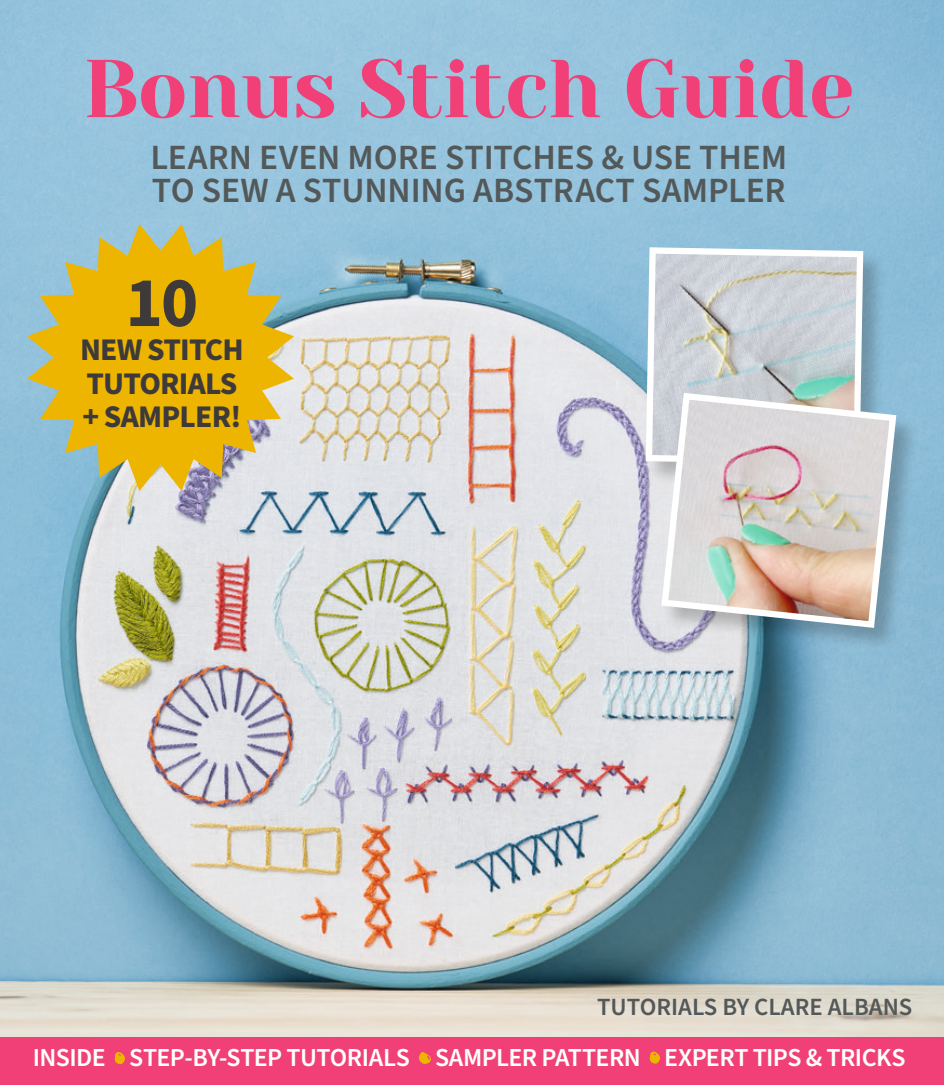
<style>
.page{position:relative;width:944px;height:1085px;background:#fff}
.page>*{position:absolute;margin:0;border:0;box-sizing:border-box;transform-origin:0 0}
._7__Boxout_copy{font:81.67px "Yeseva One";letter-spacing:-.01em;color:#f04077}
._7__Boxout_copy-2{font:700 69.75px "Source Sans Pro";color:#3e3a3a}
._2__Strap{font:600 35.55px/33.1px "Source Sans Pro";letter-spacing:-.005em;color:#535859}
._7__Boxout_copy-3{font:700 31.5px/33.8px "Source Sans Pro";letter-spacing:-.025em;color:#3e3a3a}
._2__Strap-2{font:600 25.88px "Source Sans Pro";letter-spacing:-.02em;color:#fff}
.t1{font:600 24.75px "Source Sans Pro";color:#535859}
</style>
<div class="page">
<img style="left:0;top:0;width:944px;height:1037px">
<div style="left:646px;top:247px;width:241px;height:241px;background:#131413;opacity:.25"></div>
<svg style="left:643px;top:244px;width:223px;height:224px;background:#c8d1d5"></svg>
<div style="left:662px;top:393px;width:258px;height:258px;background:#131413;opacity:.25"></div>
<img style="left:658px;top:389px;width:242px;height:242px">
<div style="left:0;top:1037px;width:944px;height:47px;background:#f04077"></div>
<svg style="left:114px;top:1052px;width:11px;height:12px"></svg>
<svg style="left:418px;top:1052px;width:13px;height:11px"></svg>
<svg style="left:649px;top:1051px;width:11px;height:12px"></svg>
<svg style="left:27px;top:224px;width:267px;height:267px;background:#d1ba50"></svg>
<p class="_7__Boxout_copy" style="left:83px;top:40px;width:773px">Bonus Stitch Guide</p>
<p class="_2__Strap" style="left:150px;top:142px;width:638px">LEARN EVEN MORE STITCHES &amp; USE THEM<br>TO SEW A STUNNING ABSTRACT SAMPLER</p>
<p class="_7__Boxout_copy-2" style="left:126px;top:255px;width:74px">10</p>
<p class="_7__Boxout_copy-3" style="left:80px;top:333px;width:165px">NEW STITCH<br>TUTORIALS + SAMPLER!</p>
<p class="t1" style="left:597px;top:989px;width:317px">TUTORIALS BY CLARE ALBANS</p>
<p class="_2__Strap-2" style="left:33px;top:1040px;width:874px">INSIDE STEP-BY-STEP TUTORIALS SAMPLER PATTERN EXPERT TIPS &amp; TRICKS</p>
</div>
